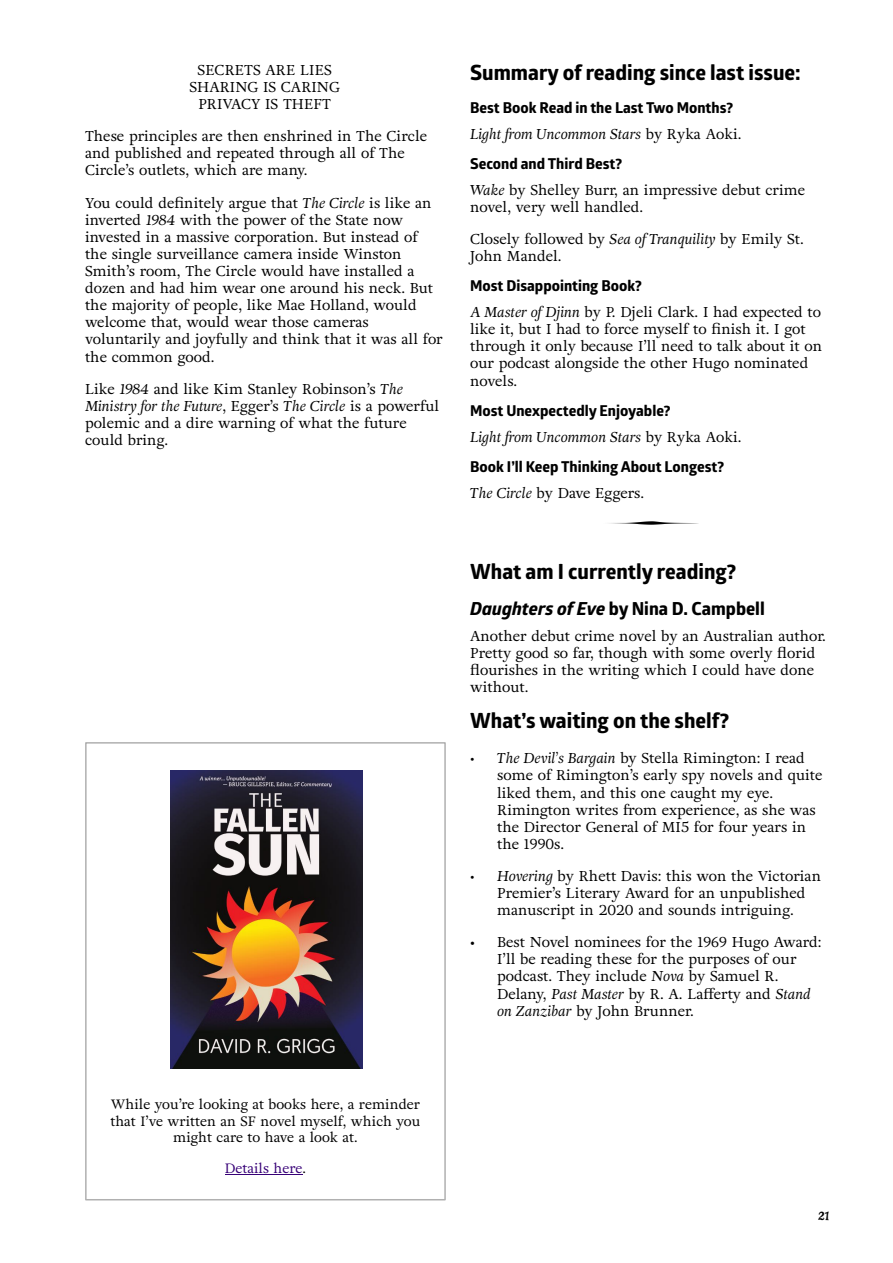
<style>
.page{position:relative;width:893px;height:1263px;background:#fff}
.page>*{position:absolute;margin:0;border:0;box-sizing:border-box;transform-origin:0 0}
.t1{font:700 21px "Globerx";color:#000}
.t2{font:700 18px "Globerx";color:#000}
.t3{font:18px "Fairy Tales";color:#000}
.t4{font:700 15px "Globerx";color:#000}
.t5{font:14.25px/17.1px "Adriane Text";color:#000}
.t6{font:italic 14.25px "Adriane Text";color:#000}
.t7{font:13.5px/16.2px "Adriane Text";color:#000;text-align:center}
.t8{font:13.5px "Adriane Text";color:#370077}
.s1{font-style:italic}
.s2{font-style:normal}
.s3{color:#000}
</style>
<div class="page">
<div style="left:85px;top:742px;width:361px;height:458px;background:#fff;border:2px solid #b0b0b0"></div>
<hr style="left:225px;top:1174px;width:78px;height:1px;background:#370077">
<img style="left:171px;top:771px;width:191px;height:298px">
<p class="t5" style="left:189px;top:63px;width:152px;text-align:center">SECRETS ARE LIES<br>SHARING IS CARING<br>PRIVACY IS THEFT</p>
<p class="t5" style="left:85px;top:129px;width:344px">These principles are then enshrined in The Circle and published and repeated through all of The<br>Circle’s outlets, which are many.</p>
<p class="t5" style="left:85px;top:195px;width:359px">You could definitely argue that <span class="s1">The Circle</span> is like an inverted <span class="s1">1984</span> with the power of the State now invested in a massive corporation. But instead of the single surveillance camera inside Winston Smith’s room, The Circle would have installed a dozen and had him wear one around his neck. But the majority of people, like Mae Holland, would welcome that, would wear those cameras voluntarily and joyfully and think that it was all for the common good.</p>
<p class="t5" style="left:85px;top:381px;width:356px">Like <span class="s1">1984</span> and like Kim Stanley Robinson’s <span class="s1">The Ministry for the Future</span>, Egger’s <span class="s1">The Circle</span> is a powerful polemic and a dire warning of what the future could bring.</p>
<h1 class="t1" style="left:470px;top:64px;width:332px">Summary of reading since last issue:</h1>
<p class="t4" style="left:470px;top:101px;width:264px">Best Book Read in the Last Two Months?</p>
<p class="t6" style="left:470px;top:128px;width:273px">Light from Uncommon Stars <span class="s2">by Ryka Aoki.</span></p>
<p class="t4" style="left:470px;top:157px;width:153px">Second and Third Best?</p>
<p class="t5" style="left:470px;top:183px;width:337px"><span class="s1">Wake</span> by Shelley Burr, an impressive debut crime novel, very well handled.</p>
<p class="t5" style="left:470px;top:232px;width:335px">Closely followed by <span class="s1">Sea of Tranquility</span> by Emily St.<br>John Mandel.</p>
<p class="t4" style="left:470px;top:280px;width:173px">Most Disappointing Book?</p>
<p class="t5" style="left:470px;top:305px;width:353px"><span class="s1">A Master of Djinn</span> by P. Djeli Clark. I had expected to like it, but I had to force myself to finish it. I got through it only because I’ll need to talk about it on our podcast alongside the other Hugo nominated novels.</p>
<p class="t4" style="left:470px;top:404px;width:202px">Most Unexpectedly Enjoyable?</p>
<p class="t6" style="left:470px;top:431px;width:273px">Light from Uncommon Stars <span class="s2">by Ryka Aoki.</span></p>
<p class="t4" style="left:470px;top:460px;width:255px">Book I’ll Keep Thinking About Longest?</p>
<p class="t5" style="left:470px;top:486px;width:176px"><span class="s1">The Circle</span> by Dave Eggers.</p>
<h1 class="t1" style="left:470px;top:563px;width:268px">What am I currently reading?</h1>
<p class="t2" style="left:470px;top:601px;width:296px"><span class="s1">Daughters of Eve</span> by Nina D. Campbell</p>
<p class="t5" style="left:470px;top:629px;width:357px">Another debut crime novel by an Australian author.<br>Pretty good so far, though with some overly florid flourishes in the writing which I could have done without.</p>
<h1 class="t1" style="left:470px;top:712px;width:261px">What’s waiting on the shelf?</h1>
<p class="t5" style="left:497px;top:751px;width:327px;text-indent:-27px"><span class="s1">• The Devil’s Bargain</span> by Stella Rimington: I read some of Rimington’s early spy novels and quite liked them, and this one caught my eye.<br>Rimington writes from experience, as she was the Director General of MI5 for four years in the 1990s.</p>
<p class="t5" style="left:497px;top:869px;width:325px;text-indent:-27px"><span class="s1">• Hovering</span> by Rhett Davis: this won the Victorian<br>Premier’s Literary Award for an unpublished manuscript in 2020 and sounds intriguing.</p>
<p class="t5" style="left:497px;top:935px;width:326px;text-indent:-27px">• Best Novel nominees for the 1969 Hugo Award:<br>I’ll be reading these for the purposes of our podcast. They include <span class="s1">Nova</span> by Samuel R.<br>Delany, <span class="s1">Past Master</span> by R. A. Lafferty and <span class="s1">Stand on Zanzibar</span> by John Brunner.</p>
<p class="t7" style="left:110px;top:1098px;width:312px">While you’re looking at books here, a reminder that I’ve written an SF novel myself, which you might care to have a look at.</p>
<p class="t8" style="left:225px;top:1163px;width:83px">Details here<span class="s3">.</span></p>
<p class="t3" style="left:818px;top:1203px;width:12px">21</p>
</div>
